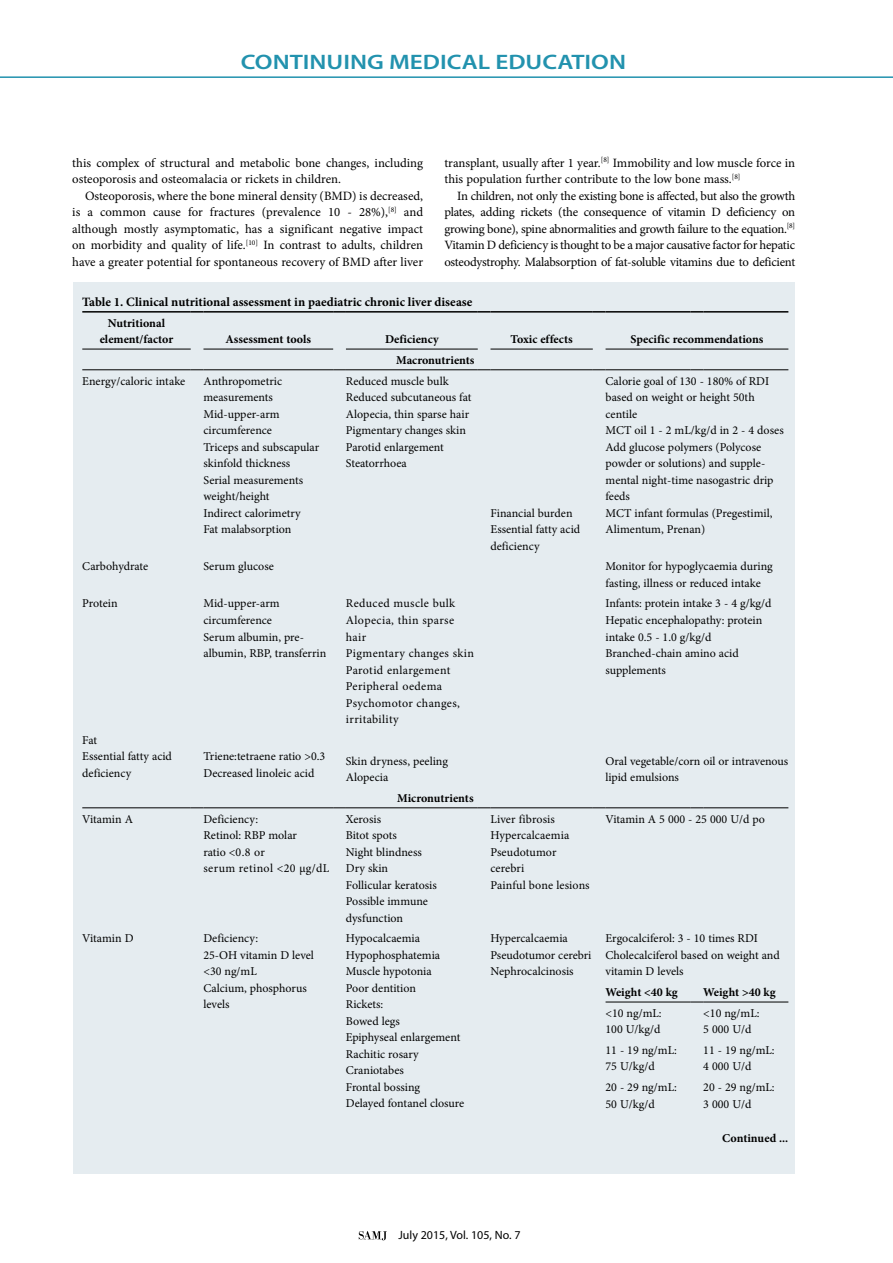
<style>
.page{position:relative;width:893px;height:1263px;background:#fff}
.page>*{position:absolute;margin:0;border:0;box-sizing:border-box;transform-origin:0 0}
.t1{font:600 21px "Myriad Pro";color:#2292ae;scale:1.2 1}
.t2{font:12.75px/16.5px "Minion Pro";letter-spacing:-.005em;color:#000}
.t3{font:700 12.75px "Minion Pro";color:#000}
.t4{font:12px/16.5px "Minion Pro";color:#000}
.t5{font:700 12px/16.5px "Minion Pro";color:#000;text-align:center}
.t6{font:12px/16.5px "Minion Pro";letter-spacing:.03em;color:#000}
.t7{font:12px "Myriad Pro";color:#000}
</style>
<div class="page">
<hr style="left:0;top:76px;width:893px;height:2px;background:#2292ae">
<svg style="left:359px;top:1231px;width:28px;height:9px"></svg>
<div style="left:74px;top:282px;width:721px;height:891px;background:#e5ecf0"></div>
<hr style="left:82px;top:311px;width:109px;height:2px;background:#000">
<svg style="left:191px;top:311px;width:12px;height:2px"></svg>
<hr style="left:203px;top:311px;width:130px;height:2px;background:#000">
<svg style="left:333px;top:311px;width:13px;height:2px"></svg>
<hr style="left:346px;top:311px;width:132px;height:2px;background:#000">
<svg style="left:478px;top:311px;width:12px;height:2px"></svg>
<hr style="left:490px;top:311px;width:103px;height:2px;background:#000">
<svg style="left:593px;top:311px;width:13px;height:2px"></svg>
<hr style="left:606px;top:311px;width:85px;height:2px;background:#000">
<svg style="left:691px;top:311px;width:12px;height:2px"></svg>
<hr style="left:703px;top:311px;width:85px;height:2px;background:#000">
<hr style="left:606px;top:1002px;width:85px;height:1px;background:#000">
<svg style="left:691px;top:1002px;width:12px;height:1px"></svg>
<hr style="left:703px;top:1002px;width:85px;height:1px;background:#000">
<hr style="left:82px;top:349px;width:109px;height:1px;background:#000">
<hr style="left:203px;top:349px;width:130px;height:1px;background:#000">
<hr style="left:346px;top:349px;width:132px;height:1px;background:#000">
<hr style="left:490px;top:349px;width:103px;height:1px;background:#000">
<hr style="left:606px;top:349px;width:85px;height:1px;background:#000">
<svg style="left:691px;top:349px;width:12px;height:1px"></svg>
<hr style="left:703px;top:349px;width:85px;height:1px;background:#000">
<hr style="left:82px;top:369px;width:109px;height:1px;background:#000">
<svg style="left:191px;top:369px;width:12px;height:1px"></svg>
<hr style="left:203px;top:369px;width:130px;height:1px;background:#000">
<svg style="left:333px;top:369px;width:13px;height:1px"></svg>
<hr style="left:346px;top:369px;width:132px;height:1px;background:#000">
<svg style="left:478px;top:369px;width:12px;height:1px"></svg>
<hr style="left:490px;top:369px;width:103px;height:1px;background:#000">
<svg style="left:593px;top:369px;width:13px;height:1px"></svg>
<hr style="left:606px;top:369px;width:85px;height:1px;background:#000">
<svg style="left:691px;top:369px;width:12px;height:1px"></svg>
<hr style="left:703px;top:369px;width:85px;height:1px;background:#000">
<hr style="left:82px;top:807px;width:109px;height:1px;background:#000">
<svg style="left:191px;top:807px;width:12px;height:1px"></svg>
<hr style="left:203px;top:807px;width:130px;height:1px;background:#000">
<svg style="left:333px;top:807px;width:13px;height:1px"></svg>
<hr style="left:346px;top:807px;width:132px;height:1px;background:#000">
<svg style="left:478px;top:807px;width:12px;height:1px"></svg>
<hr style="left:490px;top:807px;width:103px;height:1px;background:#000">
<svg style="left:593px;top:807px;width:13px;height:1px"></svg>
<hr style="left:606px;top:807px;width:85px;height:1px;background:#000">
<svg style="left:691px;top:807px;width:12px;height:1px"></svg>
<hr style="left:703px;top:807px;width:85px;height:1px;background:#000">
<h1 class="t1" style="left:241px;top:48px;width:323px">CONTINUING MEDICAL EDUCATION</h1>
<p class="t2" style="left:444px;top:154px;width:352px">transplant, usually after 1 year.<sup>[8]</sup> Immobility and low muscle force in this population further contribute to the low bone mass.<sup>[8]</sup></p>
<p class="t2" style="left:444px;top:187px;width:352px;text-align:justify;text-indent:13px">In children, not only the existing bone is affected, but also the growth plates, adding rickets (the consequence of vitamin D deficiency on growing bone), spine abnormalities and growth failure to the equation.<sup>[8] </sup>Vitamin D deficiency is thought to be a major causative factor for hepatic osteodystrophy. Malabsorption of fat-soluble vitamins due to deficient</p>
<p class="t3" style="left:82px;top:293px;width:392px">Table 1. Clinical nutritional assessment in paediatric chronic liver disease</p>
<p class="t5" style="left:100px;top:314px;width:75px">Nutritional element/factor</p>
<p class="t2" style="left:72px;top:154px;width:352px">this complex of structural and metabolic bone changes, including osteoporosis and osteomalacia or rickets in children.</p>
<p class="t2" style="left:72px;top:187px;width:352px;text-align:justify;text-indent:13px">Osteoporosis, where the bone mineral density (BMD) is decreased, is a common cause for fractures (prevalence 10 - 28%),<sup>[8]</sup> and although mostly asymptomatic, has a significant negative impact on morbidity and quality of life.<sup>[10]</sup> In contrast to adults, children have a greater potential for spontaneous recovery of BMD after liver</p>
<p class="t5" style="left:226px;top:331px;width:87px">Assessment tools</p>
<p class="t5" style="left:385px;top:331px;width:55px">Deficiency</p>
<p class="t5" style="left:511px;top:331px;width:64px">Toxic effects</p>
<p class="t5" style="left:630px;top:331px;width:135px">Specific recommendations</p>
<p class="t5" style="left:396px;top:352px;width:80px">Macronutrients</p>
<p class="t4" style="left:82px;top:372px;width:104px">Energy/caloric intake</p>
<p class="t4" style="left:203px;top:372px;width:117px">Anthropometric measurements<br>Mid-upper-arm circumference<br>Triceps and subscapular skinfold thickness<br>Serial measurements weight/height<br>Indirect calorimetry<br>Fat malabsorption</p>
<p class="t4" style="left:346px;top:372px;width:127px">Reduced muscle bulk<br>Reduced subcutaneous fat<br>Alopecia, thin sparse hair<br>Pigmentary changes skin<br>Parotid enlargement<br>Steatorrhoea</p>
<p class="t4" style="left:490px;top:504px;width:91px">Financial burden<br>Essential fatty acid deficiency</p>
<p class="t4" style="left:605px;top:372px;width:180px">Calorie goal of 130 - 180% of RDI based on weight or height 50th centile<br>MCT oil 1 - 2 mL/kg/d in 2 - 4 doses<br>Add glucose polymers (Polycose powder or solutions) and supple&shy;mental night-time nasogastric drip feeds<br>MCT infant formulas (Pregestimil,<br>Alimentum, Prenan)</p>
<p class="t4" style="left:82px;top:558px;width:67px">Carbohydrate</p>
<p class="t4" style="left:203px;top:558px;width:72px">Serum glucose</p>
<p class="t4" style="left:605px;top:558px;width:169px">Monitor for hypoglycaemia during fasting, illness or reduced intake</p>
<p class="t4" style="left:82px;top:595px;width:37px">Protein</p>
<p class="t4" style="left:203px;top:595px;width:124px">Mid-upper-arm circumference<br>Serum albumin, pre&shy;albumin, RBP, transferrin</p>
<p class="t6" style="left:346px;top:595px;width:130px">Reduced muscle bulk<br>Alopecia, thin sparse hair<br>Pigmentary changes skin<br>Parotid enlargement<br>Peripheral oedema<br>Psychomotor changes, irritability</p>
<p class="t4" style="left:605px;top:595px;width:168px">Infants: protein intake 3 - 4 g/kg/d<br>Hepatic encephalopathy: protein intake 0.5 - 1.0 g/kg/d<br>Branched-chain amino acid supplements</p>
<p class="t4" style="left:82px;top:732px;width:91px">Fat<br>Essential fatty acid deficiency</p>
<p class="t4" style="left:203px;top:748px;width:123px">Triene:tetraene ratio &gt;0.3<br>Decreased linoleic acid</p>
<p class="t4" style="left:346px;top:752px;width:104px">Skin dryness, peeling<br>Alopecia</p>
<p class="t4" style="left:605px;top:752px;width:184px">Oral vegetable/corn oil or intravenous lipid emulsions</p>
<p class="t5" style="left:397px;top:789px;width:78px">Micronutrients</p>
<p class="t4" style="left:82px;top:810px;width:52px">Vitamin A</p>
<p class="t4" style="left:203px;top:810px;width:127px">Deficiency:<br>Retinol: RBP molar<br>ratio &lt;0.8 or<br>serum retinol &lt;20 µg/dL</p>
<p class="t4" style="left:346px;top:810px;width:92px">Xerosis<br>Bitot spots<br>Night blindness<br>Dry skin<br>Follicular keratosis<br>Possible immune dysfunction</p>
<p class="t4" style="left:490px;top:810px;width:101px">Liver fibrosis<br>Hypercalcaemia<br>Pseudotumor cerebri<br>Painful bone lesions</p>
<p class="t4" style="left:605px;top:810px;width:161px">Vitamin A 5 000 - 25 000 U/d po</p>
<p class="t4" style="left:82px;top:930px;width:53px">Vitamin D</p>
<p class="t4" style="left:203px;top:930px;width:112px">Deficiency:<br>25-OH vitamin D level &lt;30 ng/mL<br>Calcium, phosphorus levels</p>
<p class="t4" style="left:346px;top:930px;width:120px">Hypocalcaemia<br>Hypophosphatemia<br>Muscle hypotonia<br>Poor dentition<br>Rickets:<br>Bowed legs<br>Epiphyseal enlargement<br>Rachitic rosary<br>Craniotabes<br>Frontal bossing<br>Delayed fontanel closure</p>
<p class="t4" style="left:490px;top:930px;width:103px">Hypercalcaemia<br>Pseudotumor cerebri<br>Nephrocalcinosis</p>
<p class="t4" style="left:605px;top:930px;width:176px">Ergocalciferol: 3 - 10 times RDI<br>Cholecalciferol based on weight and vitamin D levels</p>
<p class="t5" style="left:605px;top:984px;width:74px">Weight &lt;40 kg</p>
<p class="t5" style="left:703px;top:984px;width:74px">Weight &gt;40 kg</p>
<p class="t4" style="left:605px;top:1005px;width:58px">&lt;10 ng/mL:<br>100 U/kg/d</p>
<p class="t4" style="left:703px;top:1005px;width:58px">&lt;10 ng/mL:<br>5 000 U/d</p>
<p class="t4" style="left:605px;top:1042px;width:73px">11 - 19 ng/mL:<br>75 U/kg/d</p>
<p class="t4" style="left:703px;top:1042px;width:73px">11 - 19 ng/mL:<br>4 000 U/d</p>
<p class="t4" style="left:605px;top:1079px;width:73px">20 - 29 ng/mL:<br>50 U/kg/d</p>
<p class="t4" style="left:703px;top:1079px;width:73px">20 - 29 ng/mL:<br>3 000 U/d</p>
<p class="t5" style="left:722px;top:1130px;width:68px">Continued ...</p>
<p class="t7" style="left:398px;top:1228px;width:124px">July 2015, Vol. 105, No. 7</p>
</div>
